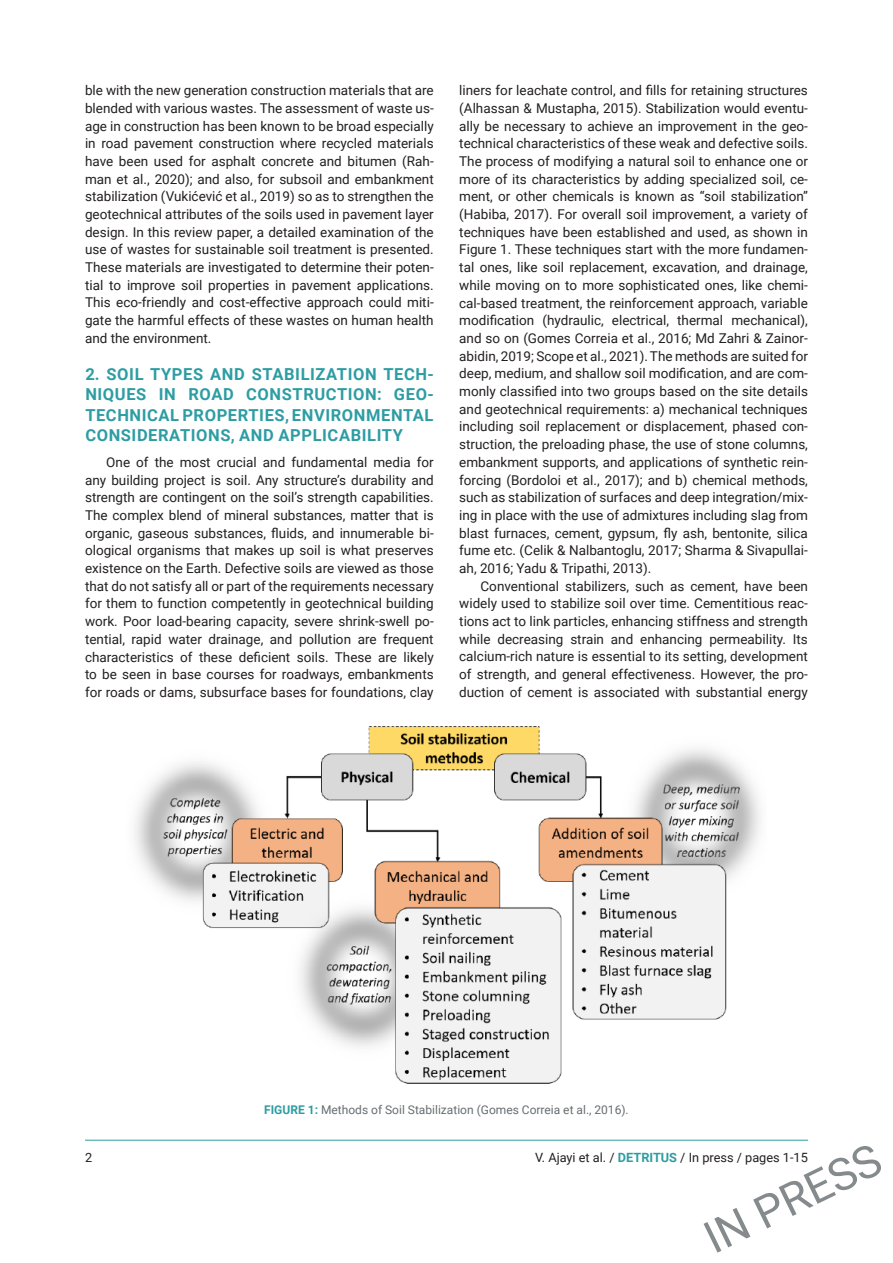
<style>
.page{position:relative;width:893px;height:1263px;background:#fff}
.page>*{position:absolute;margin:0;border:0;box-sizing:border-box;transform-origin:0 0}
.t1{font:45px "Roboto";color:#858a8d}
.t2{font:700 16.5px/20.2px "Roboto";letter-spacing:.035em;color:#2d9da3;text-align:justify}
.t3{font:13.5px/17.7px "Roboto";color:#231f20;text-align:justify}
.t4{font:12.75px "Roboto";color:#231f20}
.t5{font:12px "Roboto";color:#676d70}
.s1{color:#1f1f1f}
.s2{font-weight:700;color:#2d9da3}
</style>
<div class="page">
<hr style="left:85px;top:1140px;width:723px;height:1px;background:#2d9da3">
<img style="left:135px;top:726px;width:626px;height:358px">
<p class="t3" style="left:85px;top:81px;width:350px">ble with the new generation construction materials that are blended with various wastes. The assessment of waste us&shy;age in construction has been known to be broad especially in road pavement construction where recycled materials have been used for asphalt concrete and bitumen (Rah&shy;man et al., 2020); and also, for subsoil and embankment stabilization (Vukićević et al., 2019) so as to strengthen the geotechnical attributes of the soils used in pavement layer design. In this review paper, a detailed examination of the use of wastes for sustainable soil treatment is presented.<br><span class="s1">These materials are investigated to determine their poten&shy;tial to improve soil properties in pavement applications.<br>This eco-friendly and cost-effective approach could miti&shy;gate the harmful effects of these wastes on human health and the environment.</span></p>
<p class="t2" style="left:85px;top:363px;width:350px">2. SOIL TYPES AND STABILIZATION TECH-NIQUES IN ROAD CONSTRUCTION: GEO-TECHNICAL PROPERTIES, ENVIRONMENTAL CONSIDERATIONS, AND APPLICABILITY</p>
<p class="t3" style="left:85px;top:453px;width:350px;text-indent:21px">One of the most crucial and fundamental media for any building project is soil. Any structure’s durability and strength are contingent on the soil’s strength capabilities.<br>The complex blend of mineral substances, matter that is organic, gaseous substances, fluids, and innumerable bi&shy;ological organisms that makes up soil is what preserves existence on the Earth. Defective soils are viewed as those that do not satisfy all or part of the requirements necessary for them to function competently in geotechnical building work. Poor load-bearing capacity, severe shrink-swell po&shy;tential, rapid water drainage, and pollution are frequent characteristics of these deficient soils. These are likely to be seen in base courses for roadways, embankments for roads or dams, subsurface bases for foundations, clay</p>
<p class="t3" style="left:459px;top:81px;width:350px">liners for leachate control, and fills for retaining structures (Alhassan &amp; Mustapha, 2015). Stabilization would eventu&shy;ally be necessary to achieve an improvement in the geo&shy;technical characteristics of these weak and defective soils.<br>The process of modifying a natural soil to enhance one or more of its characteristics by adding specialized soil, ce&shy;ment, or other chemicals is known as “soil stabilization” (Habiba, 2017). For overall soil improvement, a variety of techniques have been established and used, as shown in Figure 1. These techniques start with the more fundamen&shy;tal ones, like soil replacement, excavation, and drainage, while moving on to more sophisticated ones, like chemi&shy;cal-based treatment, the reinforcement approach, variable modification (hydraulic, electrical, thermal mechanical), and so on (Gomes Correia et al., 2016; Md Zahri &amp; Zainor&shy;abidin, 2019; Scope et al., 2021). The methods are suited for deep, medium, and shallow soil modification, and are com&shy;monly classified into two groups based on the site details and geotechnical requirements: a) mechanical techniques including soil replacement or displacement, phased con&shy;struction, the preloading phase, the use of stone columns, embankment supports, and applications of synthetic rein&shy;forcing (Bordoloi et al., 2017); and b) chemical methods, such as stabilization of surfaces and deep integration/mix&shy;ing in place with the use of admixtures including slag from blast furnaces, cement, gypsum, fly ash, bentonite, silica fume etc. (Celik &amp; Nalbantoglu, 2017; Sharma &amp; Sivapullai&shy;ah, 2016; Yadu &amp; Tripathi, 2013).</p>
<p class="t3" style="left:459px;top:576px;width:350px;text-indent:21px">Conventional stabilizers, such as cement, have been widely used to stabilize soil over time. Cementitious reac&shy;tions act to link particles, enhancing stiffness and strength while decreasing strain and enhancing permeability. Its calcium-rich nature is essential to its setting, development of strength, and general effectiveness. However, the pro&shy;duction of cement is associated with substantial energy</p>
<p class="t5" style="left:264px;top:1101px;width:366px"><span class="s2">FIGURE 1:</span> Methods of Soil Stabilization (Gomes Correia et al., 2016).</p>
<h1 class="t1" style="left:693px;top:1212px;width:192px;rotate:-26deg">IN PRESS</h1>
<p class="t4" style="left:85px;top:1148px;width:9px">2</p>
<p class="t4" style="left:535px;top:1148px;width:274px">V. Ajayi et al. / <span class="s2">DETRITUS</span> / In press / pages 1-15</p>
</div>
